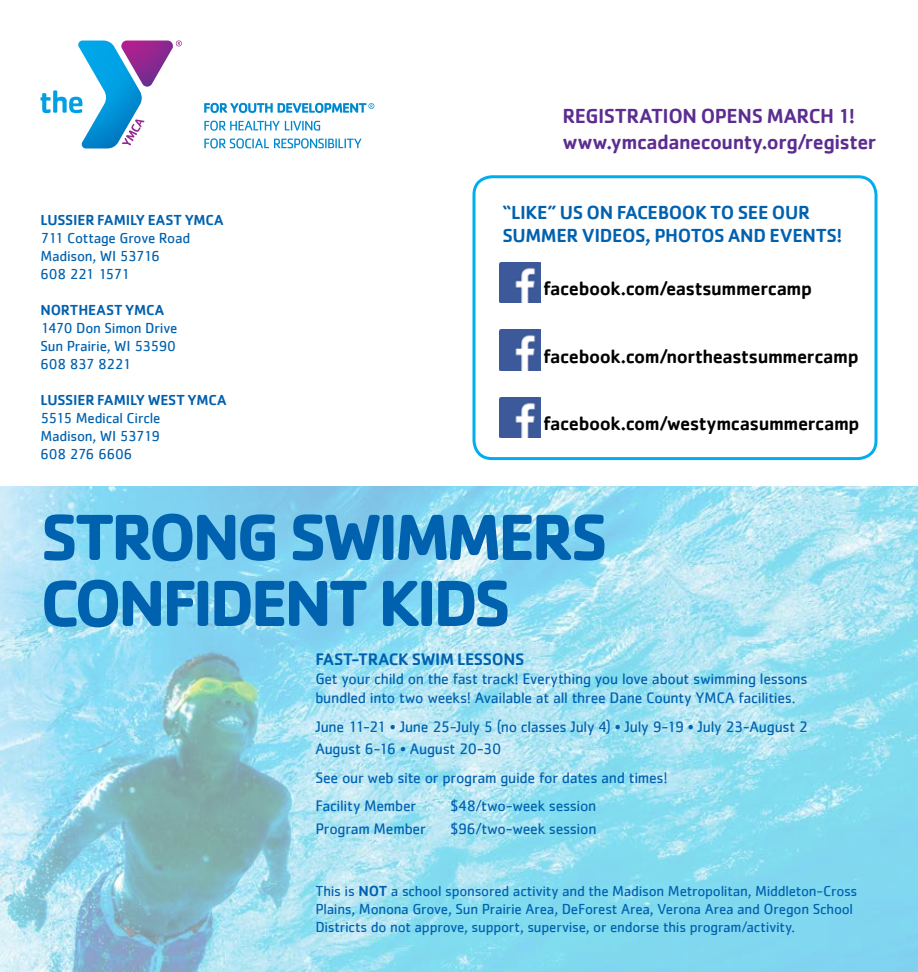
<style>
.page{position:relative;width:918px;height:972px;background:#fff}
.page>*{position:absolute;margin:0;border:0;box-sizing:border-box;transform-origin:0 0}
.t1{font:700 67.5px/66px "Cachet";letter-spacing:-.055em;color:#0061af}
.t2{font:500 21px/25.2px "Cachet";letter-spacing:-.02em;color:#5c2d91}
.t3{font:500 19.5px "Cachet";letter-spacing:-.02em;color:#000}
.t4{font:500 19.5px/23.4px "Cachet";letter-spacing:-.02em;color:#0061af}
.t5{font:500 17.25px "Cachet";letter-spacing:-.015em;color:#0061af}
.t6{font:15.75px/18.9px "Cachet";letter-spacing:-.02em;color:#0061af}
.t7{font:15px/18px "Cachet";letter-spacing:-.015em;color:#0061af}
.t8{font:500 15px "Cachet";letter-spacing:-.01em;color:#0061af}
.s1{font-weight:500}
</style>
<div class="page">
<img style="left:0;top:486px;width:918px;height:486px">
<svg style="left:40px;top:41px;width:142px;height:107px"></svg>
<svg style="left:204px;top:121px;width:116px;height:10px"></svg>
<svg style="left:204px;top:138px;width:157px;height:10px"></svg>
<svg style="left:204px;top:103px;width:170px;height:10px"></svg>
<img style="left:500px;top:330px;width:40px;height:40px">
<img style="left:500px;top:397px;width:40px;height:41px">
<img style="left:500px;top:262px;width:40px;height:41px">
<div style="left:472px;top:175px;width:406px;height:285px;border:3px solid #00aeef;border-radius:18px"></div>
<p class="t8" style="left:40px;top:211px;width:185px">LUSSIER FAMILY EAST YMCA</p>
<p class="t7" style="left:40px;top:229px;width:151px">711 Cottage Grove Road<br>Madison, WI 53716<br>608 221 1571</p>
<p class="t8" style="left:40px;top:301px;width:125px">NORTHEAST YMCA</p>
<p class="t7" style="left:40px;top:319px;width:138px;text-align:justify">1470 Don Simon Drive Sun Prairie, WI 53590<br>608 837 8221</p>
<p class="t8" style="left:40px;top:391px;width:187px">LUSSIER FAMILY WEST YMCA</p>
<p class="t7" style="left:40px;top:409px;width:121px;text-align:justify">5515 Medical Circle Madison, WI 53719<br>608 276 6606</p>
<h2 class="t2" style="left:562px;top:103px;width:315px">REGISTRATION OPENS MARCH 1! www.ymcadanecounty.org/register</h2>
<h3 class="t4" style="left:502px;top:200px;width:341px">“LIKE” US ON FACEBOOK TO SEE OUR<br>SUMMER VIDEOS, PHOTOS AND EVENTS!</h3>
<h3 class="t3" style="left:543px;top:277px;width:270px">facebook.com/eastsummercamp</h3>
<h3 class="t3" style="left:543px;top:344px;width:317px">facebook.com/northeastsummercamp</h3>
<h3 class="t3" style="left:543px;top:412px;width:318px">facebook.com/westymcasummercamp</h3>
<h1 class="t1" style="left:40px;top:502px;width:569px">STRONG SWIMMERS<br>CONFIDENT KIDS</h1>
<p class="t5" style="left:315px;top:648px;width:211px">FAST-TRACK SWIM LESSONS</p>
<p class="t6" style="left:315px;top:669px;width:494px">Get your child on the fast track! Everything you love about swimming lessons bundled into two weeks! Available at all three Dane County YMCA facilities.</p>
<p class="t6" style="left:315px;top:715px;width:494px;line-height:22.2px">June 11-21 • June 25-July 5 (no classes July 4) • July 9-19 • July 23-August 2<br>August 6-16 • August 20-30</p>
<p class="t6" style="left:315px;top:763px;width:354px;line-height:29px">See our web site or program guide for dates and times!<br>Facility Member</p>
<p class="t6" style="left:450px;top:796px;width:148px">$48/two-week session</p>
<p class="t6" style="left:315px;top:819px;width:112px">Program Member</p>
<p class="t6" style="left:450px;top:819px;width:148px">$96/two-week session</p>
<p class="t7" style="left:315px;top:881px;width:544px">This is <span class="s1">NOT</span> a school sponsored activity and the Madison Metropolitan, Middleton-Cross<br>Plains, Monona Grove, Sun Prairie Area, DeForest Area, Verona Area and Oregon School<br>Districts do not approve, support, supervise, or endorse this program/activity.</p>
</div>
